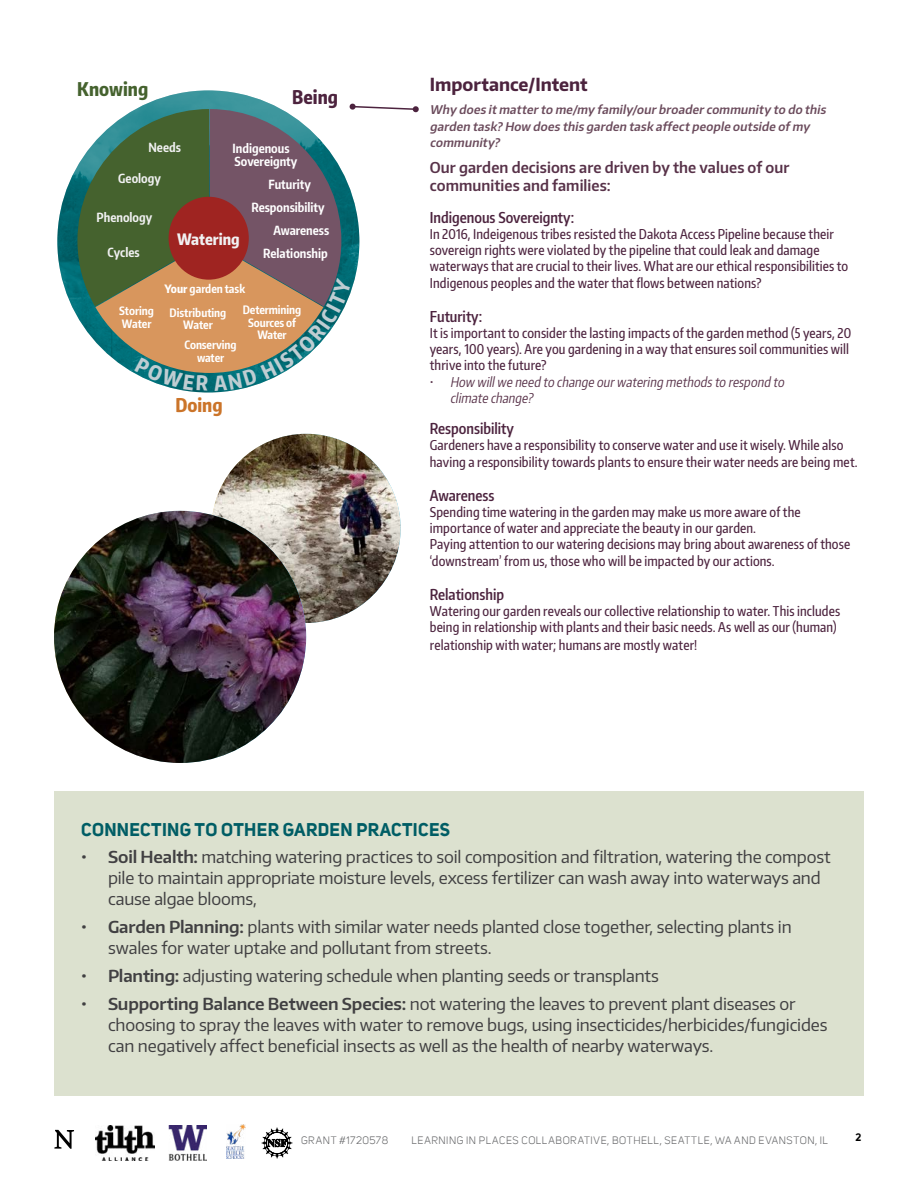
<style>
.page{position:relative;width:918px;height:1188px;background:#fff}
.page>*{position:absolute;margin:0;border:0;box-sizing:border-box;transform-origin:0 0}
.t1{font:800 18.9px "Encode Sans Compressed";color:#45622e}
.t2{font:800 18.9px "Encode Sans Compressed";color:#4d233e}
.t3{font:800 18.9px "Encode Sans Compressed";color:#cb7429}
.connections_section{font:700 18px "Uni Sans";letter-spacing:.02em;color:#005d65}
.Heading_1{font:700 18px "Encode Sans Narrow";color:#4c233e}
.t4{font:16.5px/21px "Encode Sans Normal";letter-spacing:-.01em;color:#414042}
.t5{font:800 15.75px "Encode Sans Compressed";color:#f1f1f2}
.Subtitle{font:600 15px/18.8px "Encode Sans Narrow";letter-spacing:.005em;color:#583249}
.KBD_headers{font:600 15px "Encode Sans Compressed";color:#4c233e}
.KBD_headers-2{font:500 13.5px/16.2px "Encode Sans Compressed";letter-spacing:.01em;color:#4c233e}
.t6{font:italic 13.5px/16.2px "Encode Sans Compressed";color:#583249}
.t7{font:700 12.6px/12.6px "Encode Sans Compressed";color:#fff}
.t8{font:700 12.6px "Encode Sans Compressed";color:#f1f1f2}
.t9{font:italic 600 12px/16.5px "Encode Sans Narrow";color:#6b4b5c}
.t10{font:700 11.55px/12.6px "Encode Sans Compressed";letter-spacing:-.01em;color:#fff;text-align:center}
.t11{font:10.5px "Uni Sans";letter-spacing:.055em;color:#636466}
.t12{font:700 10.5px "Uni Sans";color:#000}
.s1{font-weight:800}
.s2{font-style:normal}
.s3{font-weight:600}
</style>
<div class="page">
<img style="left:212px;top:434px;width:189px;height:189px;border-radius:95px">
<div style="left:54px;top:792px;width:810px;height:304px;background:#dce1cf"></div>
<img style="left:57px;top:90px;width:302px;height:302px;border-radius:151px">
<img style="left:54px;top:511px;width:252px;height:252px;border-radius:126px">
<img style="left:226px;top:1125px;width:19px;height:34px">
<img style="left:169px;top:1126px;width:37px;height:34px">
<img style="left:95px;top:1126px;width:60px;height:34px">
<svg style="left:54px;top:1130px;width:20px;height:19px"></svg>
<svg style="left:262px;top:1128px;width:30px;height:30px"></svg>
<svg style="left:77px;top:103px;width:342px;height:288px"></svg>
<p class="t1" style="left:77px;top:76px;width:72px">Knowing</p>
<p class="t2" style="left:292px;top:84px;width:47px">Being</p>
<p class="t8" style="left:149px;top:139px;width:34px">Needs</p>
<p class="t7" style="left:233px;top:142px;width:66px">Indigenous<br>Sovereignty</p>
<p class="t7" style="left:269px;top:178px;width:44px">Futurity</p>
<p class="t7" style="left:251px;top:201px;width:75px">Responsibility</p>
<p class="t7" style="left:273px;top:224px;width:58px">Awareness</p>
<p class="t7" style="left:263px;top:247px;width:66px">Relationship</p>
<p class="t8" style="left:118px;top:170px;width:44px">Geology</p>
<p class="t8" style="left:97px;top:209px;width:57px">Phenology</p>
<p class="t5" style="left:177px;top:229px;width:64px">Watering</p>
<p class="t8" style="left:108px;top:244px;width:34px">Cycles</p>
<p class="t10" style="left:165px;top:283px;width:82px"><span class="s1">Your</span> garden task</p>
<p class="t10" style="left:243px;top:304px;width:60px;line-height:12px">Determining<br>Sources of<br>Water</p>
<p class="t10" style="left:119px;top:303px;width:36px;line-height:13.8px;text-align:left">Storing<br>Water</p>
<p class="t10" style="left:170px;top:306px;width:58px">Distributing<br>Water</p>
<p class="t10" style="left:185px;top:338px;width:53px">Conserving water</p>
<p class="t3" style="left:175px;top:393px;width:49px">Doing</p>
<p class="Heading_1" style="left:430px;top:72px;width:159px">Importance/Intent</p>
<p class="t9" style="left:430px;top:101px;width:400px">Why does itmatterto me/my family/ourbroadercommunity to do this garden task? How does this garden task affectpeople outside ofmy community?</p>
<p class="Subtitle" style="left:430px;top:157px;width:361px">Our garden decisions are driven by the values of our communities and families:</p>
<p class="KBD_headers" style="left:430px;top:207px;width:146px">Indigenous Sovereignty:</p>
<p class="KBD_headers-2" style="left:430px;top:225px;width:420px">In 2016, Indeigenous tribes resisted the Dakota Access Pipeline because their sovereign rights were violated by the pipeline that could leak and damage waterways that are crucial to their lives. What are our ethical responsibilities to Indigenous peoples and the water that flows between nations?</p>
<p class="KBD_headers" style="left:430px;top:306px;width:54px">Futurity:</p>
<p class="KBD_headers-2" style="left:430px;top:324px;width:423px">It is important to consider the lasting impacts of the garden method (5 years, 20 years, 100 years). Are you gardening in a way that ensures soil communities will thrive into the future?</p>
<p class="t6" style="left:450px;top:373px;width:338px;text-indent:-20px"><span class="s2">•</span> How willwe need to change ourwatering methodsto respond to climate change?</p>
<p class="KBD_headers" style="left:430px;top:419px;width:86px">Responsibility</p>
<p class="KBD_headers-2" style="left:430px;top:437px;width:429px">Gardeners have a responsibility to conserve water and use it wisely. While also having a responsibility towards plants to ensure their water needs are being met.</p>
<p class="KBD_headers" style="left:430px;top:485px;width:66px">Awareness</p>
<p class="KBD_headers-2" style="left:430px;top:503px;width:372px">Spending time watering in the garden may make us more aware of the importance of water and appreciate the beauty in our garden.</p>
<p class="KBD_headers-2" style="left:430px;top:536px;width:422px">Paying attention to our watering decisions may bring about awareness of those ‘downstream’ from us, those who will be impacted by our actions.</p>
<p class="KBD_headers" style="left:430px;top:584px;width:76px">Relationship</p>
<p class="KBD_headers-2" style="left:430px;top:602px;width:412px">Watering our garden reveals our collective relationship to water. This includes being in relationship with plants and their basic needs. As well as our (human)</p>
<p class="KBD_headers-2" style="left:430px;top:637px;width:269px">relationship with water; humans are mostly water!</p>
<p class="connections_section" style="left:81px;top:818px;width:370px">CONNECTING TO OTHER GARDEN PRACTICES</p>
<p class="t4" style="left:108px;top:846px;width:724px;text-indent:-27px"><span class="s3">• Soil Health:</span> matching watering practices to soil composition and filtration, watering the compost pile to maintain appropriate moisture levels, excess fertilizer can wash away into waterways and cause algae blooms,</p>
<p class="t4" style="left:108px;top:916px;width:685px;text-indent:-27px"><span class="s3">• Garden Planning:</span> plants with similar water needs planted close together, selecting plants in swales for water uptake and pollutant from streets.</p>
<p class="t4" style="left:81px;top:965px;width:580px"><span class="s3">• Planting:</span> adjusting watering schedule when planting seeds or transplants</p>
<p class="t4" style="left:108px;top:992px;width:721px;text-indent:-27px"><span class="s3">• Supporting Balance Between Species:</span> not watering the leaves to prevent plant diseases or choosing to spray the leaves with water to remove bugs, using insecticides/herbicides/fungicides can negatively affect beneficial insects as well as the health of nearby waterways.</p>
<p class="t11" style="left:301px;top:1135px;width:89px">GRANT #1720578</p>
<p class="t11" style="left:412px;top:1135px;width:418px">LEARNING IN PLACES COLLABORATIVE, BOTHELL, SEATTLE, WA AND EVANSTON, IL</p>
<p class="t12" style="left:856px;top:1131px;width:7px">2</p>
</div>
